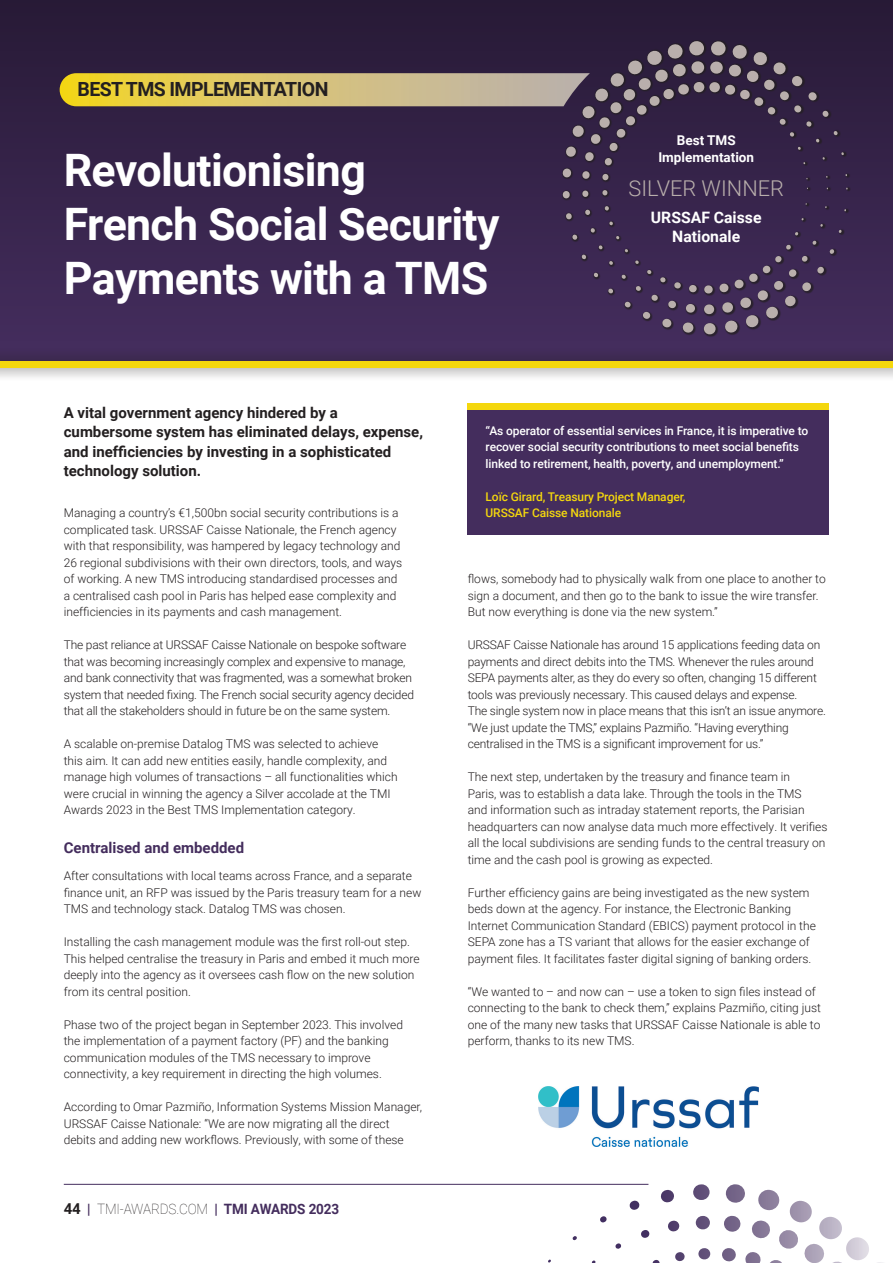
<style>
.page{position:relative;width:893px;height:1263px;background:#fff}
.page>*{position:absolute;margin:0;border:0;box-sizing:border-box;transform-origin:0 0}
.t1{font:700 44.7px/53.7px "Roboto";letter-spacing:-.015em;color:#fff}
.t2{font:300 21.75px "Roboto";color:#b9afac}
.t3{font:700 19.5px "Roboto";letter-spacing:-.03em;color:#231f20}
.t4{font:700 15.75px/18.9px "Roboto";color:#fff;text-align:center}
.t5{font:700 15px/19.5px "Roboto";color:#231f20}
.t6{font:700 15px "Roboto";color:#442d5d}
.t7{font:700 14.25px "Roboto";letter-spacing:-.01em;color:#442d5d;scale:.95 1}
.t8{font:700 13.5px/16.2px "Roboto";color:#fff;text-align:center}
.t9{font:300 12px/16.5px "Roboto";color:#231f20}
.t10{font:500 12px/16.5px "Roboto";letter-spacing:-.01em;color:#fff}
.t11{font:500 12px/16.5px "Roboto";letter-spacing:-.01em;color:#f4d70d}
.s1{font-size:15px;color:#231f20}
.s2{font-weight:100;color:#231f20}
</style>
<div class="page">
<hr style="left:64px;top:1184px;width:584px;height:1px;background:#442d5d">
<svg style="left:693px;top:1184px;width:17px;height:16px"></svg>
<svg style="left:660px;top:1189px;width:14px;height:14px"></svg>
<svg style="left:629px;top:1200px;width:11px;height:10px"></svg>
<svg style="left:600px;top:1216px;width:7px;height:7px"></svg>
<svg style="left:572px;top:1236px;width:5px;height:4px"></svg>
<svg style="left:698px;top:1248px;width:12px;height:11px"></svg>
<svg style="left:675px;top:1252px;width:10px;height:9px"></svg>
<svg style="left:652px;top:1259px;width:8px;height:4px"></svg>
<svg style="left:722px;top:1184px;width:161px;height:79px"></svg>
<svg style="left:695px;top:1216px;width:15px;height:13px"></svg>
<svg style="left:668px;top:1220px;width:12px;height:12px"></svg>
<svg style="left:641px;top:1230px;width:9px;height:8px"></svg>
<svg style="left:615px;top:1243px;width:6px;height:6px"></svg>
<div style="left:0;top:0;width:893px;height:342px;background:linear-gradient(to bottom,#271a36,#432c5c)"></div>
<div style="left:0;top:347px;width:893px;height:35px;background:#231f20;opacity:.75"></div>
<div style="left:0;top:361px;width:893px;height:7px;background:#f4d70d"></div>
<div style="left:562px;top:40px;width:288px;height:297px;background:#231f20;opacity:.75"></div>
<svg style="left:829px;top:249px;width:5px;height:5px"></svg>
<svg style="left:817px;top:266px;width:7px;height:8px"></svg>
<svg style="left:682px;top:322px;width:12px;height:11px"></svg>
<svg style="left:662px;top:318px;width:10px;height:10px"></svg>
<svg style="left:642px;top:311px;width:9px;height:8px"></svg>
<svg style="left:624px;top:301px;width:7px;height:7px"></svg>
<svg style="left:608px;top:288px;width:5px;height:6px"></svg>
<svg style="left:594px;top:272px;width:4px;height:5px"></svg>
<svg style="left:581px;top:254px;width:5px;height:5px"></svg>
<svg style="left:572px;top:234px;width:5px;height:6px"></svg>
<svg style="left:566px;top:213px;width:6px;height:7px"></svg>
<svg style="left:563px;top:191px;width:7px;height:7px"></svg>
<div style="left:689px;top:41px;width:15px;height:15px;background:#b9afac;border-radius:7px"></div>
<svg style="left:795px;top:232px;width:3px;height:4px"></svg>
<svg style="left:786px;top:244px;width:5px;height:6px"></svg>
<svg style="left:689px;top:285px;width:8px;height:7px"></svg>
<svg style="left:674px;top:282px;width:7px;height:7px"></svg>
<svg style="left:660px;top:277px;width:6px;height:6px"></svg>
<svg style="left:647px;top:270px;width:5px;height:4px"></svg>
<svg style="left:635px;top:260px;width:4px;height:4px"></svg>
<svg style="left:609px;top:221px;width:4px;height:4px"></svg>
<svg style="left:605px;top:206px;width:4px;height:5px"></svg>
<svg style="left:602px;top:190px;width:5px;height:5px"></svg>
<div style="left:693px;top:82px;width:11px;height:10px;background:#b9afac;border-radius:5px"></div>
<svg style="left:812px;top:240px;width:5px;height:5px"></svg>
<svg style="left:704px;top:256px;width:107px;height:78px;background:#503e60"></svg>
<svg style="left:686px;top:304px;width:9px;height:9px"></svg>
<svg style="left:668px;top:300px;width:8px;height:8px"></svg>
<svg style="left:651px;top:294px;width:7px;height:7px"></svg>
<svg style="left:636px;top:286px;width:5px;height:5px"></svg>
<svg style="left:621px;top:274px;width:5px;height:5px"></svg>
<svg style="left:609px;top:261px;width:4px;height:4px"></svg>
<svg style="left:598px;top:245px;width:5px;height:5px"></svg>
<svg style="left:590px;top:228px;width:5px;height:5px"></svg>
<svg style="left:585px;top:209px;width:5px;height:6px"></svg>
<svg style="left:582px;top:190px;width:6px;height:7px"></svg>
<svg style="left:60px;top:44px;width:629px;height:136px;background:#55444f"></svg>
<div style="left:691px;top:61px;width:13px;height:13px;background:#b9afac;border-radius:6px"></div>
<svg style="left:709px;top:41px;width:135px;height:123px;background:#3c2d4a"></svg>
<img style="left:538px;top:1086px;width:220px;height:60px">
<div style="left:468px;top:409px;width:361px;height:125px;background:#442d5d"></div>
<div style="left:468px;top:403px;width:361px;height:6px;background:#f4d70d"></div>
<h3 class="t3" style="left:78px;top:76px;width:252px">BEST TMS IMPLEMENTATION</h3>
<h1 class="t1" style="left:64px;top:142px;width:437px">Revolutionising<br>French Social Security<br>Payments with a TMS</h1>
<p class="t8" style="left:658px;top:132px;width:97px">Best TMS<br>Implementation</p>
<h2 class="t2" style="left:628px;top:173px;width:157px">SILVER WINNER</h2>
<h3 class="t4" style="left:651px;top:208px;width:112px">URSSAF Caisse<br>Nationale</h3>
<p class="t5" style="left:64px;top:402px;width:361px">A vital government agency hindered by a cumbersome system has eliminated delays, expense, and inefficiencies by investing in a sophisticated technology solution.</p>
<p class="t9" style="left:64px;top:504px;width:340px">Managing a country’s €1,500bn social security contributions is a complicated task. URSSAF Caisse Nationale, the French agency with that responsibility, was hampered by legacy technology and 26 regional subdivisions with their own directors, tools, and ways of working. A new TMS introducing standardised processes and a centralised cash pool in Paris has helped ease complexity and inefficiencies in its payments and cash management.</p>
<p class="t9" style="left:64px;top:636px;width:352px">The past reliance at URSSAF Caisse Nationale on bespoke software that was becoming increasingly complex and expensive to manage, and bank connectivity that was fragmented, was a somewhat broken system that needed fixing. The French social security agency decided that all the stakeholders should in future be on the same system.</p>
<p class="t9" style="left:64px;top:735px;width:335px">A scalable on-premise Datalog TMS was selected to achieve this aim. It can add new entities easily, handle complexity, and manage high volumes of transactions – all functionalities which were crucial in winning the agency a Silver accolade at the TMI Awards 2023 in the Best TMS Implementation category.</p>
<p class="t6" style="left:64px;top:837px;width:182px">Centralised and embedded</p>
<p class="t9" style="left:64px;top:867px;width:359px">After consultations with local teams across France, and a separate finance unit, an RFP was issued by the Paris treasury team for a new<br>TMS and technology stack. Datalog TMS was chosen.</p>
<p class="t9" style="left:64px;top:933px;width:357px">Installing the cash management module was the first roll-out step.<br>This helped centralise the treasury in Paris and embed it much more deeply into the agency as it oversees cash flow on the new solution from its central position.</p>
<p class="t9" style="left:64px;top:1016px;width:341px">Phase two of the project began in September 2023. This involved the implementation of a payment factory (PF) and the banking communication modules of the TMS necessary to improve connectivity, a key requirement in directing the high volumes.</p>
<p class="t9" style="left:64px;top:1098px;width:360px">According to Omar Pazmiño, Information Systems Mission Manager,<br>URSSAF Caisse Nationale: “We are now migrating all the direct debits and adding new workflows. Previously, with some of these</p>
<p class="t7" style="left:64px;top:1198px;width:292px"><span class="s1">44</span> | <span class="s2">TMI-AWARDS.COM</span> | TMI AWARDS 2023</p>
<p class="t10" style="left:486px;top:422px;width:324px">“As operator of essential services in France, it is imperative to recover social security contributions to meet social benefits linked to retirement, health, poverty, and unemployment.”</p>
<p class="t11" style="left:486px;top:488px;width:201px">Loïc Girard, Treasury Project Manager,<br>URSSAF Caisse Nationale</p>
<p class="t9" style="left:468px;top:570px;width:359px">flows, somebody had to physically walk from one place to another to sign a document, and then go to the bank to issue the wire transfer.<br>But now everything is done via the new system.”</p>
<p class="t9" style="left:468px;top:636px;width:360px">URSSAF Caisse Nationale has around 15 applications feeding data on payments and direct debits into the TMS. Whenever the rules around SEPA payments alter, as they do every so often, changing 15 different tools was previously necessary. This caused delays and expense.<br>The single system now in place means that this isn’t an issue anymore. “We just update the TMS,” explains Pazmiño. “Having everything centralised in the TMS is a significant improvement for us.”</p>
<p class="t9" style="left:468px;top:768px;width:361px">The next step, undertaken by the treasury and finance team in<br>Paris, was to establish a data lake. Through the tools in the TMS<br>and information such as intraday statement reports, the Parisian headquarters can now analyse data much more effectively. It verifies all the local subdivisions are sending funds to the central treasury on time and the cash pool is growing as expected.</p>
<p class="t9" style="left:468px;top:884px;width:350px">Further efficiency gains are being investigated as the new system beds down at the agency. For instance, the Electronic Banking Internet Communication Standard (EBICS) payment protocol in the SEPA zone has a TS variant that allows for the easier exchange of payment files. It facilitates faster digital signing of banking orders.</p>
<p class="t9" style="left:468px;top:983px;width:355px">“We wanted to – and now can – use a token to sign files instead of connecting to the bank to check them,” explains Pazmiño, citing just one of the many new tasks that URSSAF Caisse Nationale is able to perform, thanks to its new TMS.</p>
</div>
